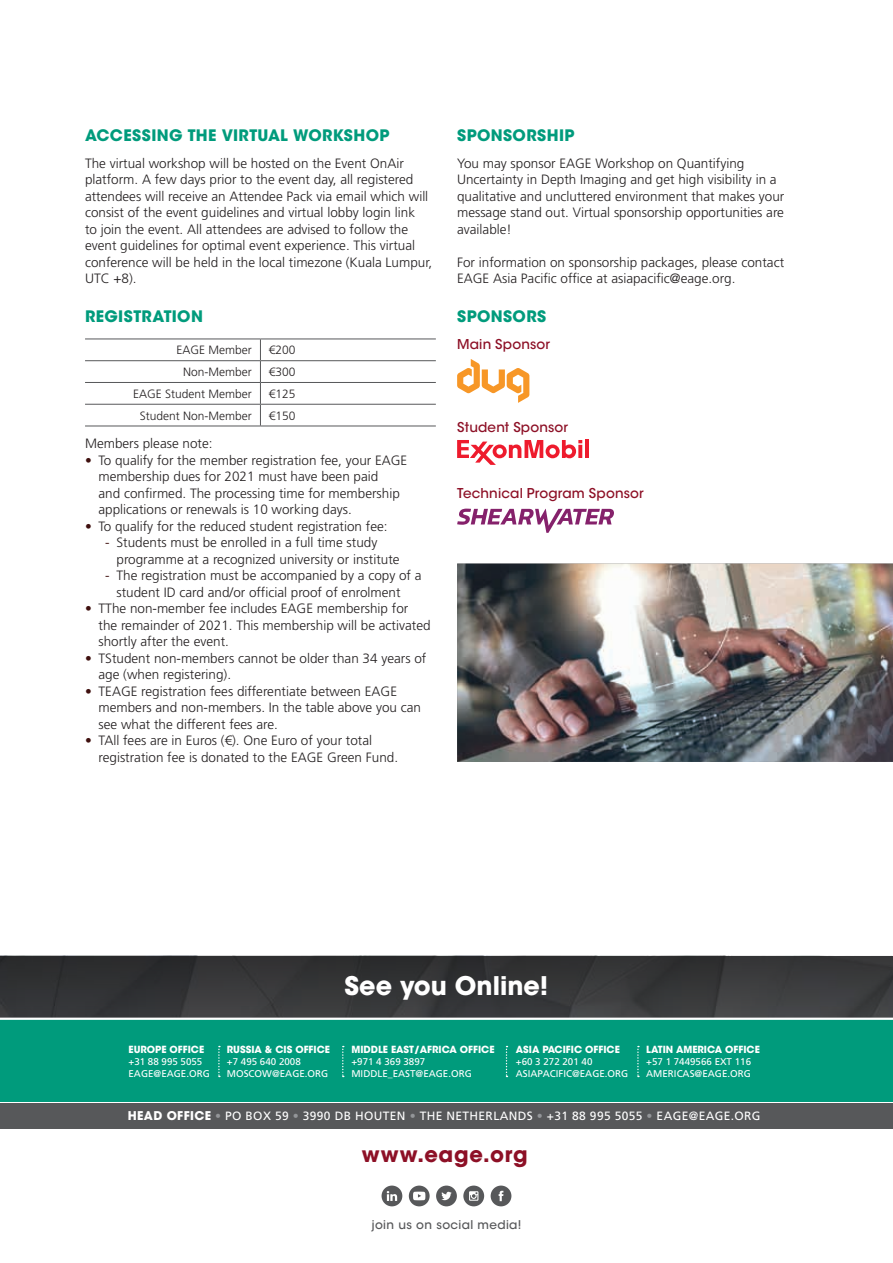
<style>
.page{position:relative;width:893px;height:1263px;background:#fff}
.page>*{position:absolute;margin:0;border:0;box-sizing:border-box;transform-origin:0 0}
.t1{font:700 25.5px "ITC Avant Garde Std";color:#fff}
.t2{font:700 21px "ITC Avant Garde Std";letter-spacing:.035em;color:#8d1026}
._01-HEADER_1{font:700 15.75px "ITC Avant Garde Std";letter-spacing:.025em;color:#009b7c}
._00-BODY_text{font:300 13.5px/16.5px "Frutiger LT Std";color:#231f20}
._02-HEADER_2{font:500 13.5px "ITC Avant Garde Std";letter-spacing:.01em;color:#8d1026}
.t3{font:12px "Frutiger LT Std";letter-spacing:.03em;color:#fff}
.TABLE_BODY_RIGHT{font:300 12px "Frutiger LT Std";color:#231f20}
.t4{font:500 12px "ITC Avant Garde Std";letter-spacing:.03em;color:#57585a}
.TABLE_BODY_LEFT{font:300 12px "Frutiger LT Std";color:#231f20}
.t5{font:9.75px/11.7px "Frutiger LT Std";color:#fff}
.t6{font:700 9.75px "ITC Avant Garde Std";color:#fff}
.s1{color:#3f100f}
.s2{font-family:"ITC Avant Garde Std";font-weight:700}
.s3{color:#939598}
</style>
<div class="page">
<div style="left:0;top:956px;width:893px;height:61px;background:linear-gradient(to bottom,#2d2e2f,#3e3f41)"></div>
<div style="left:0;top:1019px;width:893px;height:83px;background:#009b7c"></div>
<hr style="left:0;top:1017px;width:893px;height:3px;background:#fff">
<svg style="left:436px;top:1185px;width:21px;height:21px"></svg>
<svg style="left:463px;top:1185px;width:21px;height:21px"></svg>
<svg style="left:491px;top:1185px;width:20px;height:21px"></svg>
<svg style="left:382px;top:1185px;width:20px;height:21px"></svg>
<svg style="left:409px;top:1185px;width:21px;height:21px"></svg>
<div style="left:0;top:1103px;width:893px;height:26px;background:#57585a"></div>
<svg style="left:637px;top:1046px;width:2px;height:31px"></svg>
<svg style="left:506px;top:1046px;width:1px;height:31px"></svg>
<svg style="left:342px;top:1046px;width:2px;height:31px"></svg>
<svg style="left:218px;top:1046px;width:2px;height:31px"></svg>
<svg style="left:457px;top:359px;width:72px;height:44px"></svg>
<hr style="left:585px;top:440px;width:4px;height:18px;background:#ee1b2d">
<svg style="left:457px;top:440px;width:125px;height:25px"></svg>
<svg style="left:457px;top:509px;width:157px;height:24px"></svg>
<hr style="left:85px;top:339px;width:175px;height:1px;background:#57585a">
<hr style="left:260px;top:339px;width:176px;height:1px;background:#57585a">
<hr style="left:85px;top:360px;width:175px;height:1px;background:#57585a">
<hr style="left:260px;top:360px;width:176px;height:1px;background:#57585a">
<hr style="left:85px;top:382px;width:175px;height:1px;background:#57585a">
<hr style="left:260px;top:382px;width:176px;height:1px;background:#57585a">
<hr style="left:85px;top:404px;width:175px;height:1px;background:#57585a">
<hr style="left:260px;top:404px;width:176px;height:1px;background:#57585a">
<svg style="left:260px;top:339px;width:1px;height:87px"></svg>
<hr style="left:85px;top:426px;width:175px;height:1px;background:#57585a">
<hr style="left:260px;top:426px;width:176px;height:1px;background:#57585a">
<img style="left:457px;top:564px;width:436px;height:198px">
<p class="_01-HEADER_1" style="left:85px;top:125px;width:306px">ACCESSING THE VIRTUAL WORKSHOP</p>
<p class="_00-BODY_text" style="left:85px;top:155px;width:349px">The virtual workshop will be hosted on the Event OnAir platform. A few days prior to the event day, all registered attendees will receive an Attendee Pack via email which will consist of the event guidelines and virtual lobby login link<br>to join the event. All attendees are advised to follow the event guidelines for optimal event experience. This virtual conference will be held in the local timezone (Kuala Lumpur, UTC +8).</p>
<p class="_01-HEADER_1" style="left:85px;top:306px;width:119px">REGISTRATION</p>
<p class="TABLE_BODY_RIGHT" style="left:177px;top:343px;width:77px">EAGE Member</p>
<p class="TABLE_BODY_LEFT" style="left:269px;top:343px;width:28px">€200</p>
<p class="TABLE_BODY_RIGHT" style="left:183px;top:365px;width:70px">Non-Member</p>
<p class="TABLE_BODY_LEFT" style="left:269px;top:365px;width:28px">€300</p>
<p class="TABLE_BODY_RIGHT" style="left:133px;top:387px;width:120px">EAGE Student Member</p>
<p class="TABLE_BODY_LEFT" style="left:269px;top:387px;width:28px">€125</p>
<p class="TABLE_BODY_RIGHT" style="left:140px;top:409px;width:114px">Student Non-Member</p>
<p class="TABLE_BODY_LEFT" style="left:269px;top:409px;width:28px">€150</p>
<p class="_00-BODY_text" style="left:85px;top:435px;width:129px">Members please note:</p>
<p class="_00-BODY_text" style="left:99px;top:452px;width:310px;text-indent:-14px"><span class="s1">•</span> To qualify for the member registration fee, your EAGE membership dues for 2021 must have been paid<br>and confirmed. The processing time for membership applications or renewals is 10 working days.</p>
<p class="_00-BODY_text" style="left:85px;top:518px;width:304px"><span class="s1">•</span> To qualify for the reduced student registration fee:</p>
<p class="_00-BODY_text" style="left:117px;top:534px;width:285px;text-indent:-11px"><span class="s1">-</span> Students must be enrolled in a full time study programme at a recognized university or institute</p>
<p class="_00-BODY_text" style="left:117px;top:567px;width:307px;text-indent:-11px"><span class="s1">-</span> The registration must be accompanied by a copy of a student ID card and/or official proof of enrolment</p>
<p class="_00-BODY_text" style="left:99px;top:600px;width:334px;text-indent:-14px"><span class="s1">•</span> TThe non-member fee includes EAGE membership for<br>the remainder of 2021. This membership will be activated shortly after the event.</p>
<p class="_00-BODY_text" style="left:99px;top:650px;width:329px;text-indent:-14px"><span class="s1">•</span> TStudent non-members cannot be older than 34 years of age (when registering).</p>
<p class="_00-BODY_text" style="left:99px;top:683px;width:324px;text-indent:-14px"><span class="s1">•</span> TEAGE registration fees differentiate between EAGE members and non-members. In the table above you can see what the different fees are.</p>
<p class="_00-BODY_text" style="left:99px;top:732px;width:301px;text-indent:-14px"><span class="s1">•</span> TAll fees are in Euros (€). One Euro of your total registration fee is donated to the EAGE Green Fund.</p>
<p class="_01-HEADER_1" style="left:457px;top:125px;width:119px">SPONSORSHIP</p>
<p class="_00-BODY_text" style="left:457px;top:155px;width:329px">You may sponsor EAGE Workshop on Quantifying Uncertainty in Depth Imaging and get high visibility in a qualitative and uncluttered environment that makes your message stand out. Virtual sponsorship opportunities are available!</p>
<p class="_00-BODY_text" style="left:457px;top:254px;width:329px">For information on sponsorship packages, please contact<br>EAGE Asia Pacific office at asiapacific@eage.org.</p>
<p class="_01-HEADER_1" style="left:457px;top:306px;width:91px">SPONSORS</p>
<p class="_02-HEADER_2" style="left:457px;top:336px;width:94px">Main Sponsor</p>
<p class="_02-HEADER_2" style="left:457px;top:418px;width:113px">Student Sponsor</p>
<p class="_02-HEADER_2" style="left:457px;top:484px;width:188px">Technical Program Sponsor</p>
<p class="t6" style="left:128px;top:1043px;width:77px">EUROPE OFFICE</p>
<p class="t5" style="left:128px;top:1056px;width:83px">+31 88 995 5055<br>EAGE@EAGE.ORG</p>
<h1 class="t1" style="left:345px;top:969px;width:205px">See you Online!</h1>
<p class="t6" style="left:227px;top:1043px;width:105px">RUSSIA &amp; CIS OFFICE</p>
<p class="t5" style="left:227px;top:1056px;width:103px">+7 495 640 2008<br>MOSCOW@EAGE.ORG</p>
<p class="t6" style="left:351px;top:1043px;width:145px">MIDDLE EAST/AFRICA OFFICE</p>
<p class="t5" style="left:351px;top:1056px;width:122px">+971 4 369 3897<br>MIDDLE_EAST@EAGE.ORG</p>
<p class="t6" style="left:516px;top:1043px;width:106px">ASIA PACIFIC OFFICE</p>
<p class="t5" style="left:516px;top:1056px;width:114px">+60 3 272 201 40<br>ASIAPACIFIC@EAGE.ORG</p>
<p class="t6" style="left:646px;top:1043px;width:115px">LATIN AMERICA OFFICE</p>
<p class="t5" style="left:646px;top:1056px;width:106px">+57 1 7449566 EXT 116<br>AMERICAS@EAGE.ORG</p>
<p class="t3" style="left:128px;top:1109px;width:634px"><span class="s2">HEAD OFFICE</span> <span class="s3">•</span> PO BOX 59 <span class="s3">•</span> 3990 DB HOUTEN <span class="s3">•</span> THE NETHERLANDS <span class="s3">•</span> +31 88 995 5055 <span class="s3">•</span> EAGE@EAGE.ORG</p>
<h2 class="t2" style="left:362px;top:1140px;width:167px">www.eage.org</h2>
<p class="t4" style="left:371px;top:1217px;width:152px">join us on social media!</p>
</div>
